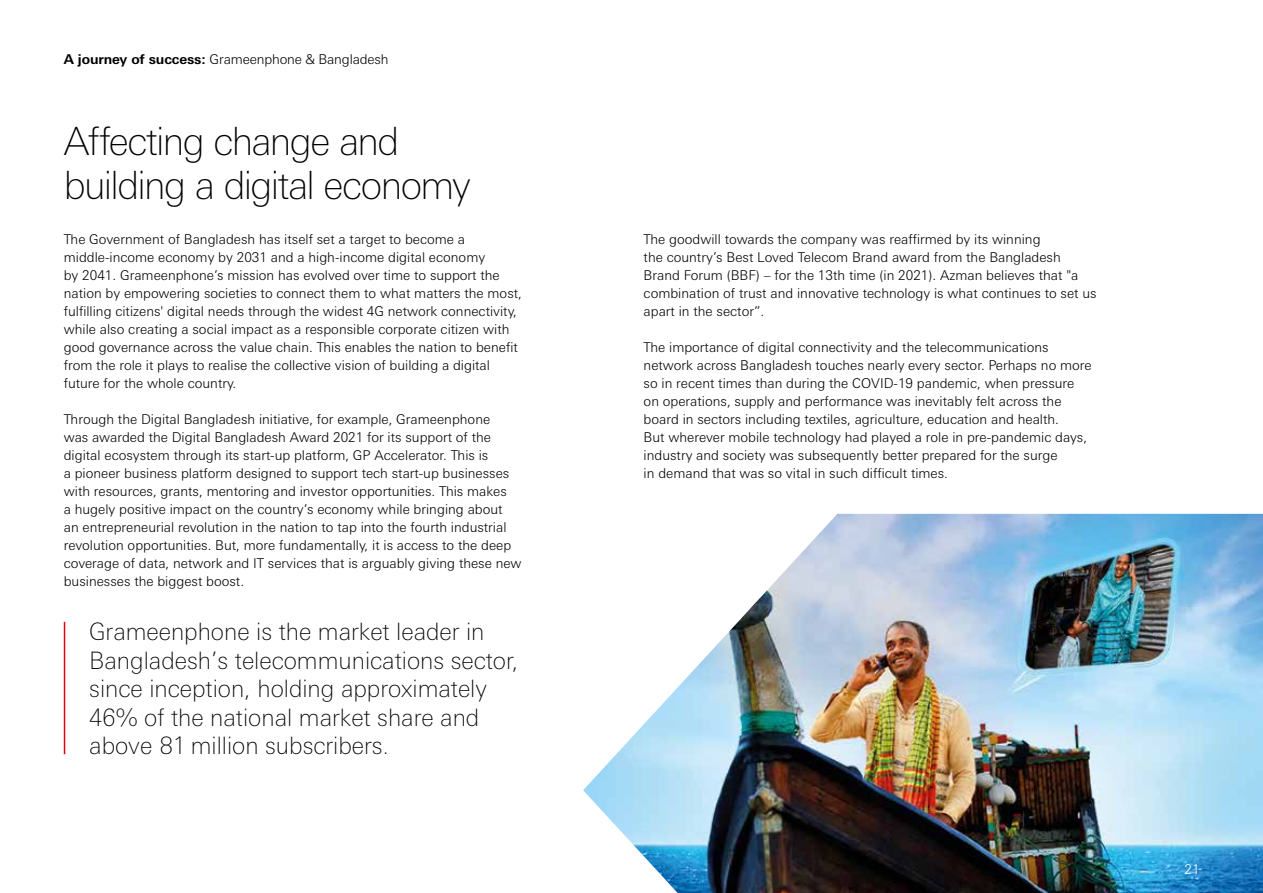
<style>
.page{position:relative;width:1263px;height:893px;background:#fff}
.page>*{position:absolute;margin:0;border:0;box-sizing:border-box;transform-origin:0 0}
.t1{font:100 39px/43.5px "Univers Nextfor HSBC";letter-spacing:-.04em;color:#000}
.t2{font:100 24px/28.5px "Univers Nextfor HSBC";color:#000}
.t3{font:300 13.5px/18px "Univers Nextfor HSBC";color:#000}
.t4{font:300 13.5px "Univers Nextfor HSBC";color:#fff}
.s1{font-weight:700}
</style>
<div class="page">
<hr style="left:64px;top:622px;width:1px;height:132px;background:#e30613">
<img style="left:583px;top:514px;width:680px;height:379px">
<p class="t3" style="left:64px;top:49px;width:326px"><span class="s1">A journey of success:</span> Grameenphone &amp; Bangladesh</p>
<h1 class="t1" style="left:64px;top:117px;width:409px">Affecting change and building a digital economy</h1>
<p class="t3" style="left:64px;top:229px;width:460px">The Government of Bangladesh has itself set a target to become a middle-income economy by 2031 and a high-income digital economy<br>by 2041. Grameenphone’s mission has evolved over time to support the nation by empowering societies to connect them to what matters the most, fulfilling citizens' digital needs through the widest 4G network connectivity, while also creating a social impact as a responsible corporate citizen with good governance across the value chain. This enables the nation to benefit from the role it plays to realise the collective vision of building a digital future for the whole country.</p>
<p class="t3" style="left:64px;top:409px;width:459px">Through the Digital Bangladesh initiative, for example, Grameenphone<br>was awarded the Digital Bangladesh Award 2021 for its support of the digital ecosystem through its start-up platform, GP Accelerator. This is<br>a pioneer business platform designed to support tech start-up businesses with resources, grants, mentoring and investor opportunities. This makes<br>a hugely positive impact on the country’s economy while bringing about<br>an entrepreneurial revolution in the nation to tap into the fourth industrial revolution opportunities. But, more fundamentally, it is access to the deep coverage of data, network and IT services that is arguably giving these new businesses the biggest boost.</p>
<h2 class="t2" style="left:89px;top:616px;width:431px">Grameenphone is the market leader in Bangladesh’s telecommunications sector, since inception, holding approximately 46% of the national market share and above 81 million subscribers.</h2>
<p class="t3" style="left:644px;top:229px;width:454px">The goodwill towards the company was reaffirmed by its winning<br>the country’s Best Loved Telecom Brand award from the Bangladesh Brand Forum (BBF) – for the 13th time (in 2021). Azman believes that "a combination of trust and innovative technology is what continues to set us apart in the sector”.</p>
<p class="t3" style="left:644px;top:337px;width:450px">The importance of digital connectivity and the telecommunications network across Bangladesh touches nearly every sector. Perhaps no more so in recent times than during the COVID-19 pandemic, when pressure on operations, supply and performance was inevitably felt across the board in sectors including textiles, agriculture, education and health.<br>But wherever mobile technology had played a role in pre-pandemic days, industry and society was subsequently better prepared for the surge<br>in demand that was so vital in such difficult times.</p>
<p class="t4" style="left:1184px;top:860px;width:17px">21</p>
</div>
